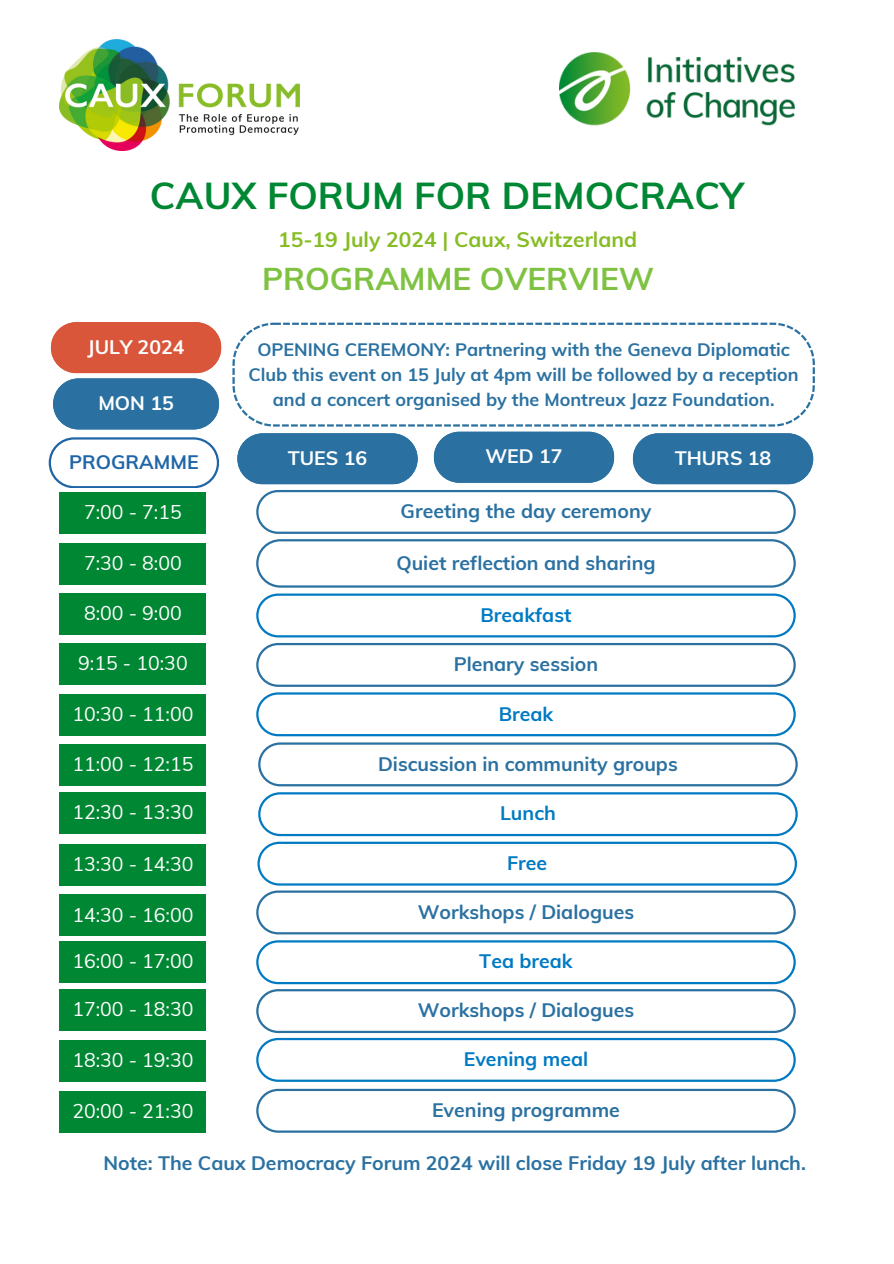
<style>
.page{position:relative;width:894px;height:1264px;background:#fff}
.page>*{position:absolute;margin:0;border:0;box-sizing:border-box;transform-origin:0 0}
.t1{font:700 37.5px "Mulish";color:#008733}
.t2{font:700 31.5px "Mulish";color:#7fc241}
.t3{font:700 21px "Mulish";color:#86bc24}
.t4{font:700 19.5px "Mulish";color:#2a71a1}
.t5{font:19.5px "Mulish";color:#fff}
.t6{font:700 19.5px "Mulish";color:#007ac3}
.t7{font:700 19.5px "Mulish";color:#fff}
.t8{font:700 19.5px "Mulish";color:#1f65a6}
.t9{font:700 18px/24.8px "Mulish";color:#2a71a1;text-align:center}
</style>
<div class="page">
<div style="left:60px;top:492px;width:146px;height:42px;background:#008733"></div>
<svg style="left:256px;top:490px;width:539px;height:97px"></svg>
<svg style="left:256px;top:593px;width:539px;height:44px"></svg>
<svg style="left:256px;top:643px;width:539px;height:93px"></svg>
<svg style="left:258px;top:742px;width:539px;height:44px"></svg>
<svg style="left:256px;top:792px;width:541px;height:142px"></svg>
<svg style="left:256px;top:940px;width:539px;height:141px"></svg>
<svg style="left:256px;top:1088px;width:539px;height:44px"></svg>
<svg style="left:237px;top:433px;width:180px;height:51px;background:#3679a6"></svg>
<svg style="left:632px;top:433px;width:180px;height:51px;background:#3779a6"></svg>
<svg style="left:51px;top:322px;width:170px;height:107px;background:#91757d"></svg>
<div style="left:60px;top:543px;width:146px;height:41px;background:#008733"></div>
<div style="left:60px;top:593px;width:146px;height:42px;background:#008733"></div>
<div style="left:60px;top:643px;width:146px;height:42px;background:#008733"></div>
<div style="left:60px;top:693px;width:146px;height:42px;background:#008733"></div>
<div style="left:60px;top:743px;width:146px;height:42px;background:#008733"></div>
<div style="left:60px;top:792px;width:146px;height:42px;background:#008733"></div>
<div style="left:60px;top:844px;width:146px;height:41px;background:#008733"></div>
<div style="left:60px;top:894px;width:146px;height:42px;background:#008733"></div>
<div style="left:60px;top:941px;width:146px;height:42px;background:#008733"></div>
<div style="left:60px;top:988px;width:146px;height:42px;background:#008733"></div>
<div style="left:60px;top:1040px;width:146px;height:42px;background:#008733"></div>
<div style="left:60px;top:1090px;width:146px;height:42px;background:#008733"></div>
<svg style="left:232px;top:322px;width:582px;height:104px"></svg>
<div style="left:433px;top:432px;width:180px;height:50px;background:#2a71a1"></div>
<img style="left:60px;top:39px;width:239px;height:111px">
<svg style="left:49px;top:437px;width:170px;height:51px"></svg>
<img style="left:559px;top:53px;width:236px;height:73px">
<h4 class="t1" style="left:150px;top:172px;width:595px">CAUX FORUM FOR DEMOCRACY</h4>
<h5 class="t7" style="left:88px;top:334px;width:98px">JULY 2024</h5>
<h5 class="t7" style="left:98px;top:390px;width:77px">MON 15</h5>
<h4 class="t3" style="left:278px;top:225px;width:360px">15-19 July 2024 | Caux, Switzerland</h4>
<h4 class="t2" style="left:262px;top:258px;width:393px">PROGRAMME OVERVIEW</h4>
<h4 class="t9" style="left:248px;top:337px;width:551px">OPENING CEREMONY: Partnering with the Geneva Diplomatic<br>Club this event on 15 July at 4pm will be followed by a reception and a concert organised by the Montreux Jazz Foundation.</h4>
<h4 class="t8" style="left:69px;top:449px;width:131px">PROGRAMME</h4>
<h4 class="t7" style="left:485px;top:443px;width:79px">WED 17</h4>
<h5 class="t7" style="left:288px;top:445px;width:81px">TUES 16</h5>
<h5 class="t7" style="left:674px;top:445px;width:98px">THURS 18</h5>
<p class="t5" style="left:84px;top:500px;width:99px">7:00 - 7:15</p>
<p class="t4" style="left:400px;top:498px;width:252px">Greeting the day ceremony</p>
<h1 class="t4" style="left:396px;top:550px;width:261px">Quiet reflection and sharing</h1>
<h4 class="t6" style="left:480px;top:602px;width:92px">Breakfast</h4>
<h2 class="t4" style="left:453px;top:651px;width:146px">Plenary session</h2>
<h3 class="t6" style="left:498px;top:701px;width:56px">Break</h3>
<h3 class="t4" style="left:378px;top:751px;width:301px">Discussion in community groups</h3>
<h3 class="t6" style="left:500px;top:800px;width:57px">Lunch</h3>
<h5 class="t6" style="left:507px;top:850px;width:42px">Free</h5>
<h5 class="t4" style="left:417px;top:899px;width:218px">Workshops / Dialogues</h5>
<h5 class="t6" style="left:479px;top:948px;width:95px">Tea break</h5>
<h5 class="t4" style="left:417px;top:997px;width:218px">Workshops / Dialogues</h5>
<h5 class="t6" style="left:463px;top:1046px;width:126px">Evening meal</h5>
<h5 class="t4" style="left:432px;top:1097px;width:189px">Evening programme</h5>
<h5 class="t5" style="left:84px;top:550px;width:99px">7:30 - 8:00</h5>
<h5 class="t5" style="left:84px;top:600px;width:99px">8:00 - 9:00</h5>
<h5 class="t5" style="left:78px;top:650px;width:111px">9:15 - 10:30</h5>
<p class="t5" style="left:72px;top:701px;width:123px">10:30 - 11:00</p>
<h3 class="t5" style="left:72px;top:751px;width:123px">11:00 - 12:15</h3>
<h3 class="t5" style="left:72px;top:799px;width:123px">12:30 - 13:30</h3>
<h3 class="t5" style="left:72px;top:851px;width:123px">13:30 - 14:30</h3>
<h4 class="t5" style="left:72px;top:901px;width:123px">14:30 - 16:00</h4>
<h4 class="t5" style="left:72px;top:948px;width:123px">16:00 - 17:00</h4>
<h4 class="t5" style="left:72px;top:996px;width:123px">17:00 - 18:30</h4>
<h4 class="t5" style="left:72px;top:1047px;width:123px">18:30 - 19:30</h4>
<h4 class="t5" style="left:72px;top:1098px;width:123px">20:00 - 21:30</h4>
<h4 class="t4" style="left:103px;top:1150px;width:703px">Note: The Caux Democracy Forum 2024 will close Friday 19 July after lunch.</h4>
</div>
